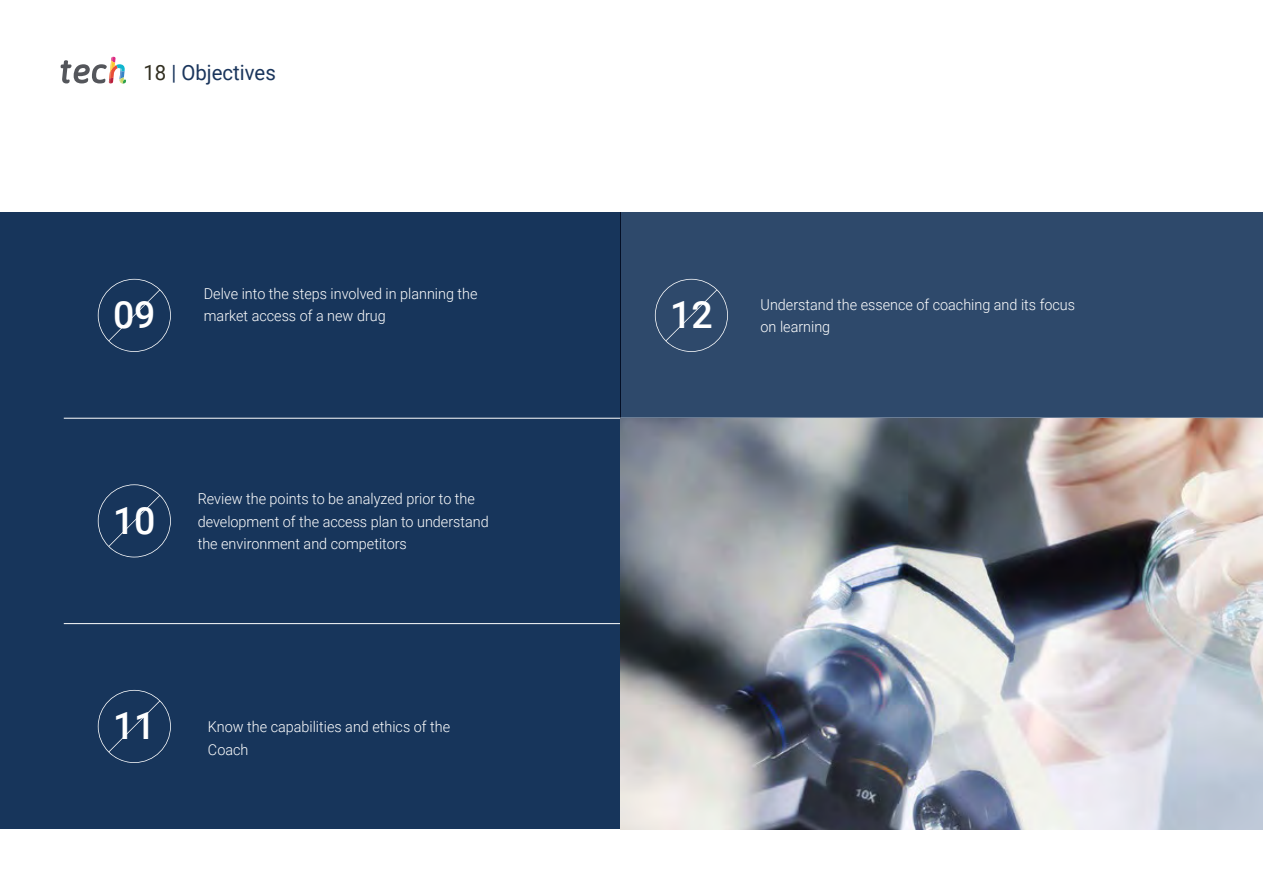
<style>
.page{position:relative;width:1263px;height:893px;background:#fff}
.page>*{position:absolute;margin:0;border:0;box-sizing:border-box;transform-origin:0 0}
.t1{font:500 37.5px "Roboto";color:#fff}
.t2{font:21px "Roboto";color:#1a355c}
.t3{font:300 15px/22.5px "Roboto";color:#fff;scale:.96 1}
.s1{color:#312e20}
</style>
<div class="page">
<div style="left:0;top:213px;width:621px;height:616px;background:#17355b"></div>
<div style="left:621px;top:213px;width:642px;height:616px;background:#2e496b"></div>
<svg style="left:98px;top:279px;width:73px;height:73px"></svg>
<svg style="left:98px;top:484px;width:73px;height:73px"></svg>
<svg style="left:98px;top:690px;width:73px;height:73px"></svg>
<svg style="left:655px;top:279px;width:73px;height:73px"></svg>
<hr style="left:64px;top:418px;width:1199px;height:1px;background:#fff">
<hr style="left:64px;top:623px;width:1199px;height:1px;background:#fff">
<img style="left:621px;top:418px;width:642px;height:411px">
<svg style="left:61px;top:57px;width:65px;height:27px"></svg>
<h2 class="t2" style="left:144px;top:57px;width:134px"><span class="s1">18</span> | Objectives</h2>
<h1 class="t1" style="left:113px;top:288px;width:44px">09</h1>
<p class="t3" style="left:204px;top:281px;width:287px">Delve into the steps involved in planning the market access of a new drug</p>
<h1 class="t1" style="left:113px;top:494px;width:44px">10</h1>
<p class="t3" style="left:198px;top:487px;width:305px">Review the points to be analyzed prior to the development of the access plan to understand the environment and competitors</p>
<h1 class="t1" style="left:113px;top:699px;width:44px">11</h1>
<p class="t3" style="left:208px;top:715px;width:254px">Know the capabilities and ethics of the<br>Coach</p>
<h1 class="t1" style="left:670px;top:288px;width:44px">12</h1>
<p class="t3" style="left:760px;top:293px;width:329px">Understand the essence of coaching and its focus on learning</p>
</div>
